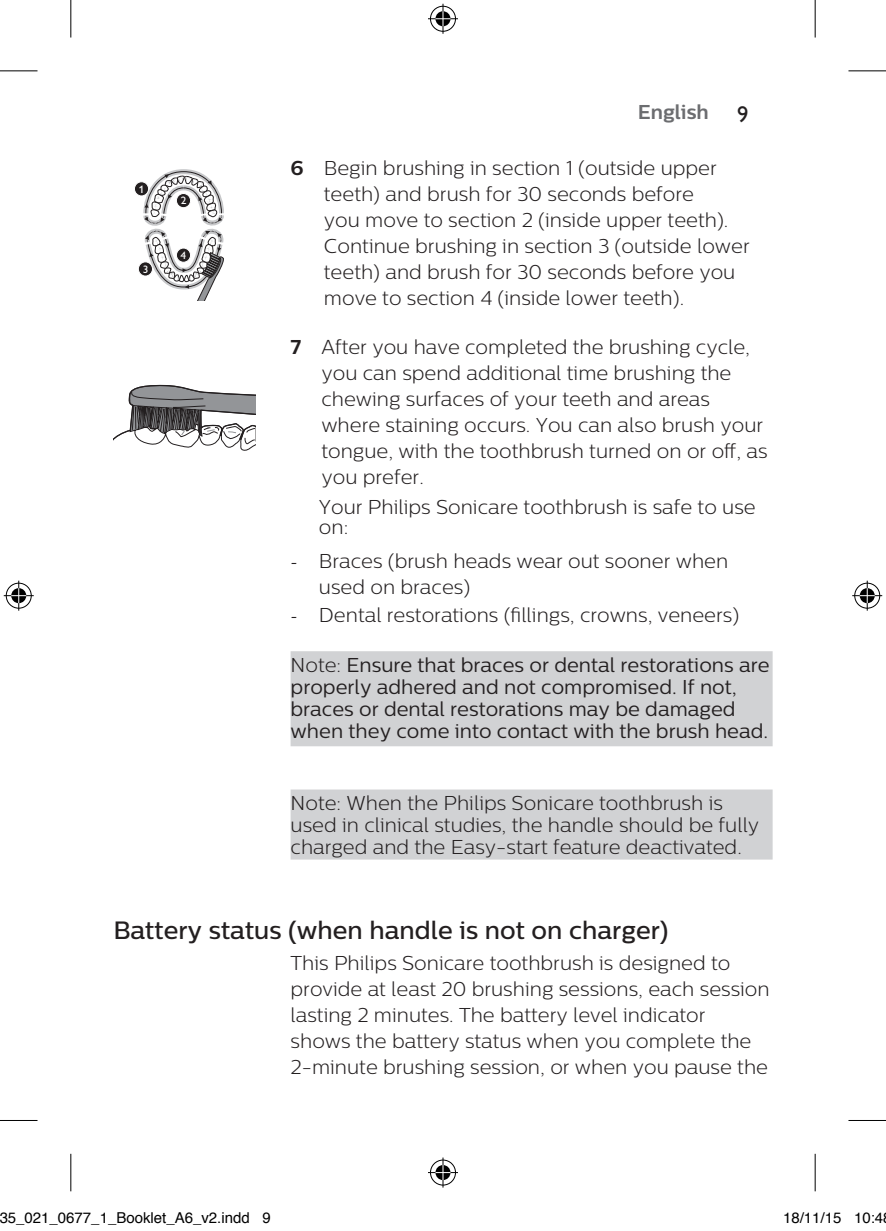
<style>
.page{position:relative;width:886px;height:1231px;background:#fff}
.page>*{position:absolute;margin:0;border:0;box-sizing:border-box;transform-origin:0 0}
.t1{font:500 25px "Centrale Sans";color:#231f20}
.t2{font:22.5px "Gill Sans Alt One WGL";color:#231f20}
.t3{font:300 20px/26px "Centrale Sans";color:#231f20}
.t4{font:20px/22px "Centrale Sans";color:#231f20}
.t5{font:700 20px "Centrale Sans";color:#6c6d70}
.t6{font:15px "Helvetica";color:#000}
.t7{font:10.75px "Gill Sans Alt One WGL";color:#fff;scale:1.06 1}
.s1{font-weight:700}
.s2{font-family:"Minion Pro";font-weight:400}
.s3{font-weight:300}
</style>
<div class="page">
<div style="left:290px;top:651px;width:482px;height:95px;background:#d1d2d4"></div>
<div style="left:290px;top:789px;width:482px;height:70px;background:#d1d2d4"></div>
<svg style="left:143px;top:169px;width:81px;height:131px"></svg>
<div style="left:134px;top:182px;width:15px;height:14px;background:#231f20;border-radius:50%"></div>
<div style="left:134px;top:181px;width:15px;height:15px;border:1px solid #fff;border-radius:50%"></div>
<div style="left:176px;top:193px;width:15px;height:15px;background:#231f20;border-radius:50%"></div>
<div style="left:176px;top:193px;width:15px;height:15px;border:1px solid #fff;border-radius:50%"></div>
<div style="left:176px;top:248px;width:15px;height:14px;background:#231f20;border-radius:50%"></div>
<div style="left:176px;top:247px;width:15px;height:15px;border:1px solid #fff;border-radius:50%"></div>
<div style="left:138px;top:262px;width:14px;height:14px;background:#231f20;border-radius:50%"></div>
<div style="left:138px;top:261px;width:15px;height:15px;border:1px solid #fff;border-radius:50%"></div>
<svg style="left:113px;top:384px;width:142px;height:67px"></svg>
<hr style="left:0;top:70px;width:38px;height:1px;background:#000">
<hr style="left:848px;top:70px;width:38px;height:1px;background:#000">
<hr style="left:0;top:1119px;width:38px;height:1px;background:#000">
<hr style="left:848px;top:1119px;width:38px;height:1px;background:#000">
<hr style="left:70px;top:0;width:1px;height:38px;background:#000">
<hr style="left:70px;top:1153px;width:1px;height:37px;background:#000">
<hr style="left:814px;top:0;width:1px;height:38px;background:#000">
<hr style="left:814px;top:1153px;width:1px;height:37px;background:#000">
<div style="left:429px;top:5px;width:28px;height:28px;border:3px solid #fff;border-radius:50%"></div>
<hr style="left:428px;top:17px;width:30px;height:3px;background:#fff">
<hr style="left:441px;top:4px;width:3px;height:30px;background:#fff">
<div style="left:434px;top:10px;width:18px;height:18px;border:3px solid #fff;border-radius:50%"></div>
<div style="left:430px;top:6px;width:26px;height:26px;border:1px solid #000;border-radius:50%"></div>
<hr style="left:428px;top:18px;width:30px;height:1px;background:#000">
<hr style="left:442px;top:4px;width:1px;height:30px;background:#000">
<svg style="left:435px;top:11px;width:15px;height:15px"></svg>
<div style="left:429px;top:1158px;width:28px;height:28px;border:3px solid #fff;border-radius:50%"></div>
<hr style="left:428px;top:1170px;width:30px;height:3px;background:#fff">
<hr style="left:441px;top:1157px;width:3px;height:30px;background:#fff">
<div style="left:434px;top:1163px;width:18px;height:18px;border:3px solid #fff;border-radius:50%"></div>
<div style="left:430px;top:1159px;width:26px;height:25px;border:1px solid #000;border-radius:50%"></div>
<hr style="left:428px;top:1171px;width:30px;height:1px;background:#000">
<hr style="left:442px;top:1157px;width:1px;height:30px;background:#000">
<svg style="left:435px;top:1164px;width:15px;height:15px"></svg>
<div style="left:5px;top:581px;width:28px;height:28px;border:3px solid #fff;border-radius:50%"></div>
<hr style="left:4px;top:594px;width:30px;height:3px;background:#fff">
<hr style="left:17px;top:580px;width:3px;height:30px;background:#fff">
<div style="left:10px;top:586px;width:18px;height:18px;border:3px solid #fff;border-radius:50%"></div>
<div style="left:6px;top:582px;width:26px;height:26px;border:1px solid #000;border-radius:50%"></div>
<hr style="left:4px;top:595px;width:30px;height:1px;background:#000">
<hr style="left:18px;top:580px;width:1px;height:30px;background:#000">
<svg style="left:11px;top:588px;width:15px;height:15px"></svg>
<div style="left:853px;top:581px;width:28px;height:28px;border:3px solid #fff;border-radius:50%"></div>
<hr style="left:852px;top:594px;width:30px;height:3px;background:#fff">
<svg style="left:865px;top:580px;width:4px;height:30px"></svg>
<div style="left:858px;top:586px;width:18px;height:18px;border:3px solid #fff;border-radius:50%"></div>
<div style="left:854px;top:582px;width:26px;height:26px;border:1px solid #000;border-radius:50%"></div>
<hr style="left:852px;top:595px;width:30px;height:1px;background:#000">
<hr style="left:867px;top:580px;width:1px;height:30px;background:#000">
<svg style="left:859px;top:588px;width:15px;height:15px"></svg>
<p class="t7" style="left:139px;top:181px;width:7px">1</p>
<p class="t7" style="left:143px;top:261px;width:7px">3</p>
<p class="t7" style="left:181px;top:193px;width:7px">2</p>
<p class="t7" style="left:180px;top:248px;width:7px">4</p>
<p class="t5" style="left:638px;top:100px;width:73px">English</p>
<p class="t2" style="left:737px;top:99px;width:13px">9</p>
<p class="t3" style="left:324px;top:155px;width:427px;text-indent:-33px"><span class="s1">6</span> Begin brushing in section 1 (outside upper teeth) and brush for 30 seconds before<br>you move to section 2 (inside upper teeth).<br>Continue brushing in section 3 (outside lower teeth) and brush for 30 seconds before you move to section 4 (inside lower teeth).</p>
<p class="t3" style="left:321px;top:334px;width:448px;text-indent:-31px"><span class="s1">7</span> After you have completed the brushing cycle, you can spend additional time brushing the chewing surfaces of your teeth and areas where staining occurs. You can also brush your tongue, with the toothbrush turned on or off, as you prefer.</p>
<p class="t3" style="left:319px;top:497px;width:438px;line-height:20px">Your Philips Sonicare toothbrush is safe to use on:</p>
<p class="t3" style="left:319px;top:547px;width:411px;text-indent:-28px"><span class="s2">-</span> Braces (brush heads wear out sooner when used on braces)</p>
<p class="t3" style="left:290px;top:602px;width:450px"><span class="s2">-</span> Dental restorations (fillings, crowns, veneers)</p>
<p class="t4" style="left:290px;top:653px;width:480px"><span class="s3">Note:</span> Ensure that braces or dental restorations are properly adhered and not compromised. If not, braces or dental restorations may be damaged when they come into contact with the brush head.</p>
<p class="t3" style="left:290px;top:791px;width:470px;line-height:22px">Note: When the Philips Sonicare toothbrush is used in clinical studies, the handle should be fully charged and the Easy-start feature deactivated.</p>
<p class="t1" style="left:113px;top:915px;width:557px">Battery status (when handle is not on charger)</p>
<p class="t3" style="left:290px;top:949px;width:481px">This Philips Sonicare toothbrush is designed to provide at least 20 brushing sessions, each session lasting 2 minutes. The battery level indicator shows the battery status when you complete the 2-minute brushing session, or when you pause the</p>
<p class="t6" style="left:0;top:1206px;width:273px">35_021_0677_1_Booklet_A6_v2.indd 9</p>
<p class="t6" style="left:783px;top:1206px;width:102px">18/11/15 10:4</p>
</div>
